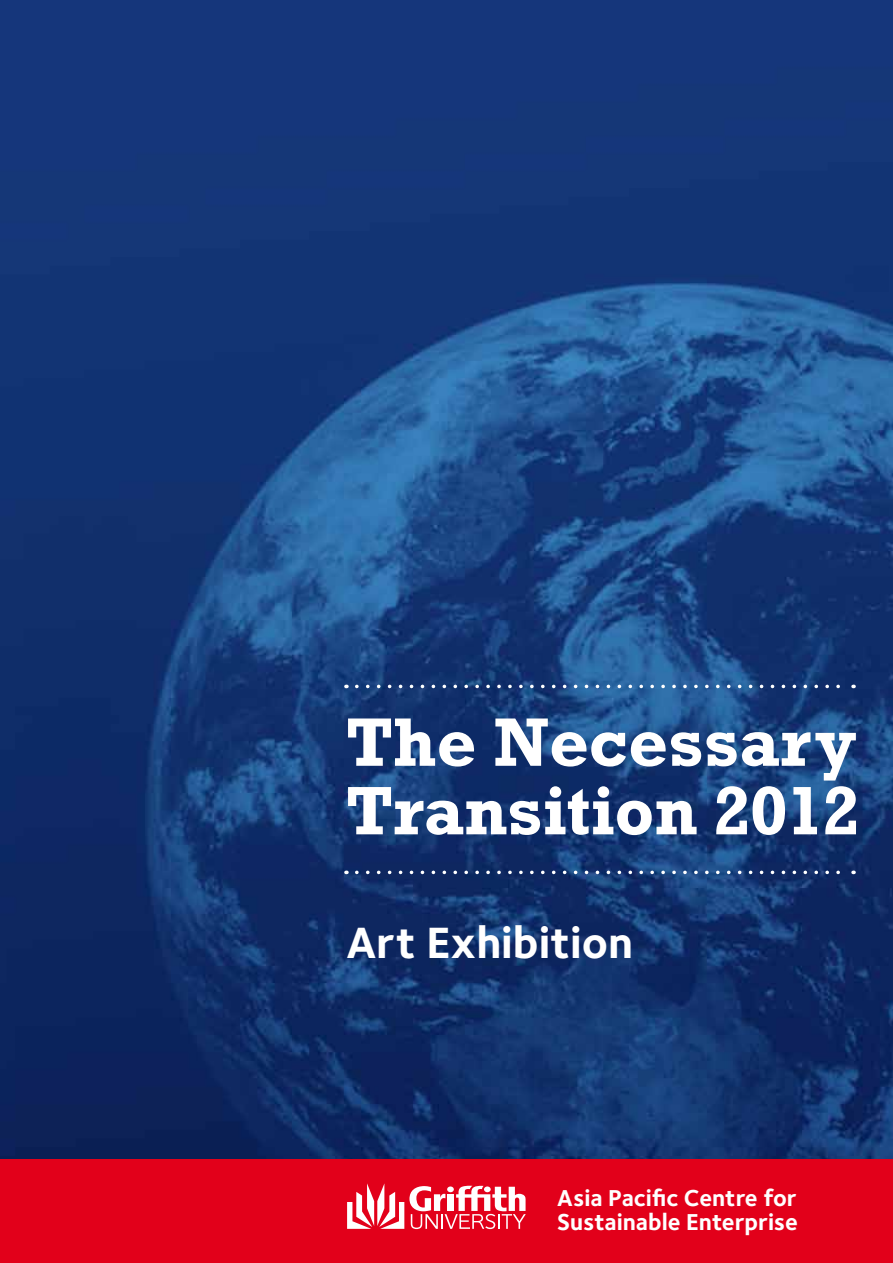
<style>
.page{position:relative;width:893px;height:1263px;background:#fff}
.page>*{position:absolute;margin:0;border:0;box-sizing:border-box;transform-origin:0 0}
.t1{font:700 69.6px/68.6px "Rockwell Std";letter-spacing:-.005em;color:#fff}
.t2{font:700 45.3px "Foundry Sterling";color:#fff}
.t3{font:700 23.85px/23.9px "Foundry Sterling";color:#fff}
</style>
<div class="page">
<img style="left:0;top:0;width:893px;height:1159px">
<div style="left:0;top:1159px;width:893px;height:104px;background:#e2001a"></div>
<svg style="left:357px;top:685px;width:497px;height:3px"></svg>
<svg style="left:357px;top:870px;width:497px;height:4px;background:#465e8c"></svg>
<svg style="left:347px;top:1183px;width:179px;height:46px"></svg>
<h1 class="t1" style="left:346px;top:707px;width:516px">The Necessary<br>Transition 2012</h1>
<h2 class="t2" style="left:346px;top:915px;width:288px">Art Exhibition</h2>
<p class="t3" style="left:557px;top:1186px;width:242px">Asia Pacific Centre for<br>Sustainable Enterprise</p>
</div>
